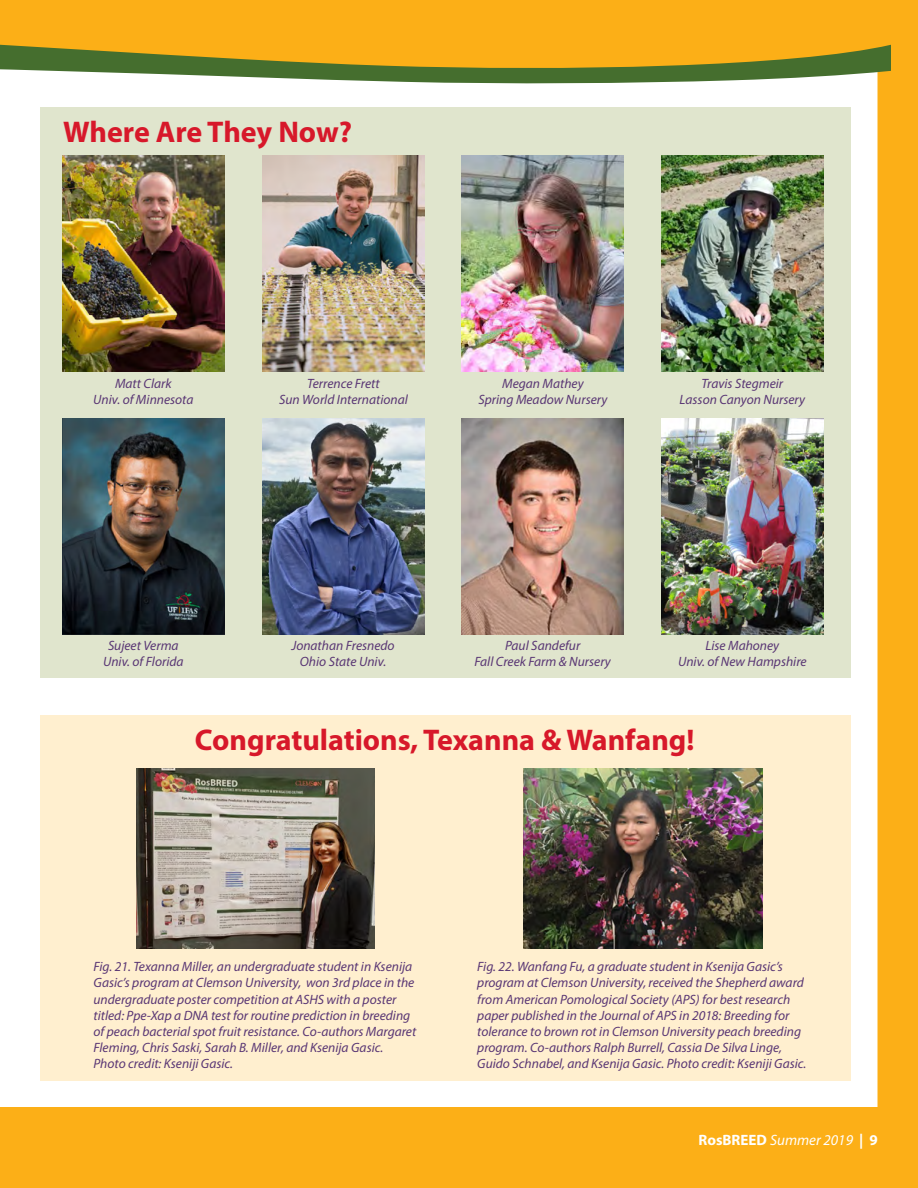
<style>
.page{position:relative;width:918px;height:1188px;background:#fcaf17}
.page>*{position:absolute;margin:0;border:0;box-sizing:border-box;transform-origin:0 0}
.t1{font:700 30px "Myriad Pro";color:#d7182a}
.t2{font:700 15px "Myriad Pro";color:#fff}
.t3{font:italic 13.5px/16.2px "Myriad Pro";color:#593674;text-align:center}
.s1{font-weight:400;font-style:italic}
</style>
<div class="page">
<div style="left:0;top:96px;width:878px;height:1011px;background:#fff"></div>
<svg style="left:0;top:44px;width:891px;height:52px"></svg>
<div style="left:40px;top:108px;width:811px;height:570px;background:#e0e5cd"></div>
<img style="left:62px;top:156px;width:162px;height:216px">
<img style="left:262px;top:156px;width:162px;height:216px">
<img style="left:462px;top:156px;width:162px;height:216px">
<img style="left:662px;top:156px;width:162px;height:216px">
<img style="left:62px;top:418px;width:162px;height:216px">
<img style="left:262px;top:418px;width:162px;height:216px">
<img style="left:462px;top:418px;width:162px;height:216px">
<img style="left:661px;top:418px;width:162px;height:216px">
<div style="left:40px;top:716px;width:811px;height:365px;background:#ffefcf"></div>
<img style="left:524px;top:769px;width:238px;height:180px">
<img style="left:136px;top:769px;width:239px;height:180px">
<h1 class="t1" style="left:63px;top:112px;width:291px">Where Are They Now?</h1>
<p class="t3" style="left:93px;top:375px;width:102px">Matt Clark<br>Univ. of Minnesota</p>
<p class="t3" style="left:279px;top:375px;width:130px">Terrence Frett<br>Sun World International</p>
<p class="t3" style="left:479px;top:375px;width:130px">Megan Mathey<br>Spring Meadow Nursery</p>
<p class="t3" style="left:680px;top:375px;width:127px">Travis Stegmeir<br>Lasson Canyon Nursery</p>
<p class="t3" style="left:103px;top:637px;width:82px">Sujeet Verma<br>Univ. of Florida</p>
<p class="t3" style="left:291px;top:637px;width:105px">Jonathan Fresnedo<br>Ohio State Univ.</p>
<p class="t3" style="left:474px;top:637px;width:138px">Paul Sandefur<br>Fall Creek Farm &amp; Nursery</p>
<p class="t3" style="left:678px;top:637px;width:130px">Lise Mahoney<br>Univ. of New Hampshire</p>
<h1 class="t1" style="left:195px;top:721px;width:501px">Congratulations, Texanna &amp; Wanfang!</h1>
<p class="t3" style="left:94px;top:958px;width:324px;text-align:left">Fig. 21. Texanna Miller, an undergraduate student in Ksenija Gasic’s program at Clemson University, won 3rd place in the undergraduate poster competition at ASHS with a poster titled: Ppe-Xap a DNA test for routine prediction in breeding of peach bacterial spot fruit resistance. Co-authors Margaret Fleming, Chris Saski, Sarah B. Miller, and Ksenija Gasic.<br>Photo credit: Kseniji Gasic.</p>
<p class="t3" style="left:477px;top:958px;width:331px;text-align:left">Fig. 22. Wanfang Fu, a graduate student in Ksenija Gasic’s program at Clemson University, received the Shepherd award from American Pomological Society (APS) for best research paper published in the Journal of APS in 2018: Breeding for tolerance to brown rot in Clemson University peach breeding program. Co-authors Ralph Burrell, Cassia De Silva Linge, Guido Schnabel, and Ksenija Gasic. Photo credit: Kseniji Gasic.</p>
<p class="t2" style="left:698px;top:1130px;width:181px">RosBREED <span class="s1">Summer 2019</span> | 9</p>
</div>
